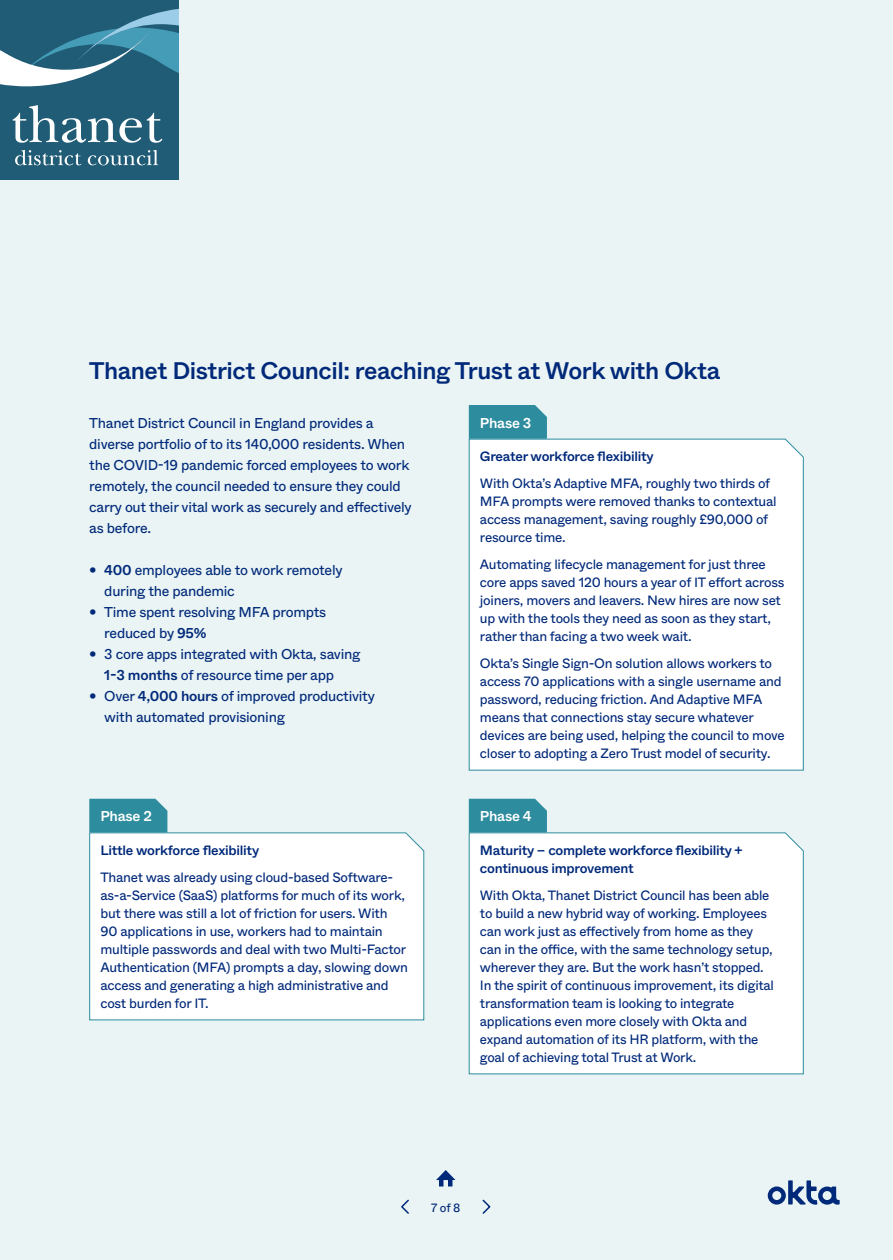
<style>
.page{position:relative;width:893px;height:1260px;background:#fff}
.page>*{position:absolute;margin:0;border:0;box-sizing:border-box;transform-origin:0 0}
.t1{font:500 24px "ABC Whyte";letter-spacing:-.02em;color:#00297a}
.t2{font:14.25px/21px "ABC Whyte";letter-spacing:-.02em;color:#00297a}
.t3{font:500 14.25px "ABC Whyte";letter-spacing:-.02em;color:#fff}
.t4{font:13.5px/18px "ABC Whyte";letter-spacing:-.02em;color:#00297a}
.t5{font:500 13.5px/18px "ABC Whyte";letter-spacing:-.02em;color:#00297a}
.t6{font:12px "ABC Whyte";color:#00297a}
.s1{font-weight:500}
</style>
<div class="page">
<div style="left:0;top:0;width:892px;height:1260px;background:#eaf4f4"></div>
<svg style="left:767px;top:1180px;width:72px;height:25px"></svg>
<svg style="left:436px;top:1170px;width:19px;height:16px"></svg>
<svg style="left:401px;top:1199px;width:8px;height:15px"></svg>
<svg style="left:482px;top:1199px;width:9px;height:15px"></svg>
<div style="left:0;top:0;width:178px;height:180px;background:#205c76"></div>
<svg style="left:13px;top:105px;width:149px;height:38px"></svg>
<svg style="left:15px;top:150px;width:66px;height:15px"></svg>
<svg style="left:88px;top:150px;width:70px;height:15px"></svg>
<svg style="left:0;top:9px;width:178px;height:77px"></svg>
<div style="left:89px;top:832px;width:335px;height:189px;background:#fff"></div>
<div style="left:89px;top:799px;width:78px;height:33px;background:#2d8c9e"></div>
<div style="left:469px;top:405px;width:78px;height:33px;background:#2d8c9e"></div>
<div style="left:468px;top:438px;width:336px;height:333px;background:#fff"></div>
<div style="left:469px;top:799px;width:78px;height:33px;background:#2d8c9e"></div>
<div style="left:468px;top:832px;width:336px;height:243px;background:#fff"></div>
<h1 class="t1" style="left:89px;top:352px;width:632px">Thanet District Council: reaching Trust at Work with Okta</h1>
<p class="t2" style="left:89px;top:411px;width:324px">Thanet District Council in England provides a diverse portfolio of to its 140,000 residents. When the COVID-19 pandemic forced employees to work remotely, the council needed to ensure they could carry out their vital work as securely and effectively as before.</p>
<p class="t2" style="left:104px;top:558px;width:240px;text-indent:-15px">• <span class="s1">400</span> employees able to work remotely during the pandemic</p>
<p class="t2" style="left:104px;top:600px;width:223px;text-indent:-15px">• Time spent resolving MFA prompts reduced by <span class="s1">95%</span></p>
<p class="t2" style="left:104px;top:642px;width:258px;text-indent:-15px">• 3 core apps integrated with Okta, saving<br><span class="s1">1-3 months</span> of resource time per app</p>
<p class="t2" style="left:104px;top:684px;width:272px;text-indent:-15px">• Over <span class="s1">4,000 hours</span> of improved productivity with automated provisioning</p>
<p class="t3" style="left:480px;top:411px;width:53px">Phase 3</p>
<p class="t5" style="left:480px;top:446px;width:175px">Greater workforce flexibility</p>
<p class="t4" style="left:480px;top:473px;width:298px">With Okta’s Adaptive MFA, roughly two thirds of MFA prompts were removed thanks to contextual access management, saving roughly £90,000 of resource time.</p>
<p class="t4" style="left:480px;top:554px;width:306px">Automating lifecycle management for just three core apps saved 120 hours a year of IT effort across joiners, movers and leavers. New hires are now set up with the tools they need as soon as they start, rather than facing a two week wait.</p>
<p class="t4" style="left:480px;top:653px;width:306px">Okta’s Single Sign-On solution allows workers to access 70 applications with a single username and password, reducing friction. And Adaptive MFA means that connections stay secure whatever devices are being used, helping the council to move closer to adopting a Zero Trust model of security.</p>
<p class="t3" style="left:100px;top:805px;width:53px">Phase 2</p>
<p class="t5" style="left:100px;top:840px;width:160px">Little workforce flexibility</p>
<p class="t4" style="left:100px;top:867px;width:309px">Thanet was already using cloud-based Software&shy;as-a-Service (SaaS) platforms for much of its work, but there was still a lot of friction for users. With 90 applications in use, workers had to maintain multiple passwords and deal with two Multi-Factor Authentication (MFA) prompts a day, slowing down access and generating a high administrative and cost burden for IT.</p>
<p class="t3" style="left:480px;top:805px;width:53px">Phase 4</p>
<p class="t5" style="left:480px;top:840px;width:264px">Maturity – complete workforce flexibility + continuous improvement</p>
<p class="t4" style="left:480px;top:885px;width:295px">With Okta, Thanet District Council has been able to build a new hybrid way of working. Employees can work just as effectively from home as they can in the office, with the same technology setup, wherever they are. But the work hasn’t stopped.<br>In the spirit of continuous improvement, its digital transformation team is looking to integrate applications even more closely with Okta and expand automation of its HR platform, with the goal of achieving total Trust at Work.</p>
<p class="t6" style="left:431px;top:1198px;width:31px">7 of 8</p>
</div>
